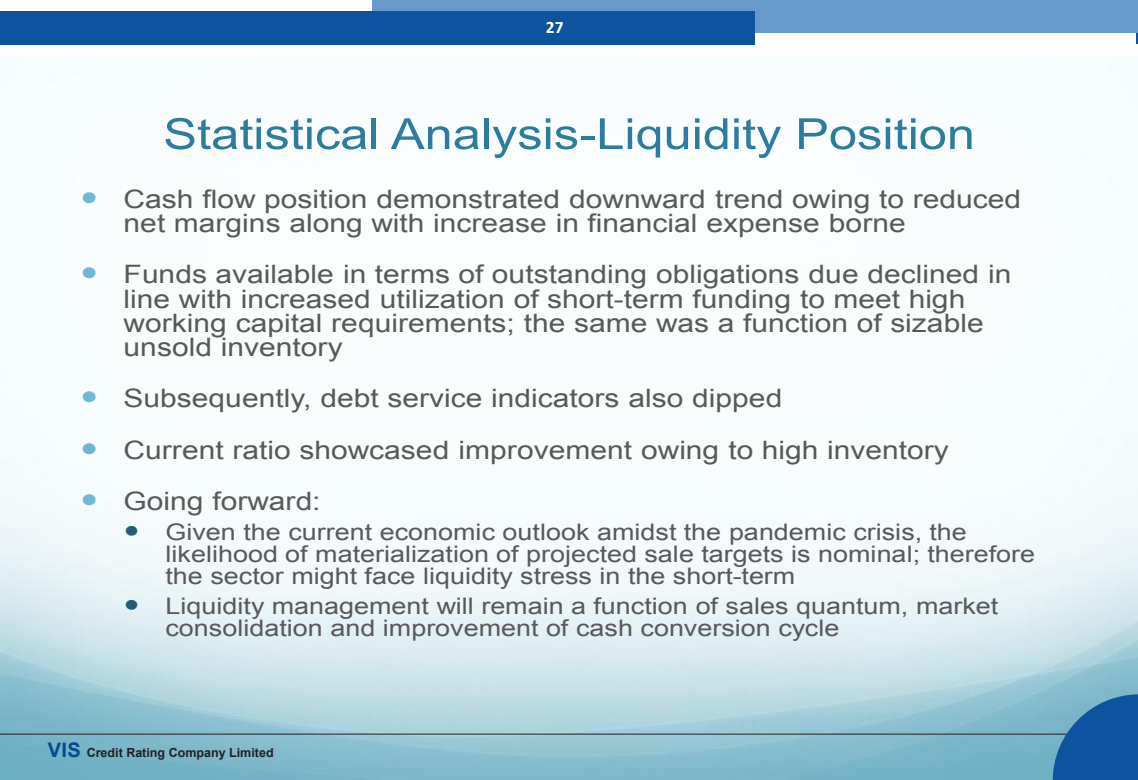
<style>
.page{position:relative;width:1138px;height:780px;background:#fff}
.page>*{position:absolute;margin:0;border:0;box-sizing:border-box;transform-origin:0 0}
.t1{font:42.88px "Arial";color:#2c7c9f;scale:1.18 1}
.t2{font:25.38px/24.4px "Arial";color:#595959;scale:1.18 1}
.t3{font:22.75px/21.9px "Arial";color:#595959;scale:1.18 1}
.t4{font:700 20px "Arial";color:#014b92}
.t5{font:700 17.5px "Calibri";color:#fff}
.t6{font:700 12.5px "Arial";color:#231f20}
</style>
<div class="page">
<img style="left:0;top:433px;width:1137px;height:346px">
<hr style="left:1135px;top:11px;width:2px;height:33px;background:#0c53a0">
<div style="left:372px;top:0;width:765px;height:33px;background:#6799ca"></div>
<div style="left:0;top:12px;width:754px;height:33px;background:#0c53a0"></div>
<hr style="left:0;top:733px;width:1137px;height:1px;background:#231f20">
<svg style="left:1052px;top:694px;width:86px;height:86px;background:#2569a8"></svg>
<svg style="left:83px;top:443px;width:13px;height:11px"></svg>
<svg style="left:83px;top:494px;width:13px;height:11px"></svg>
<svg style="left:126px;top:526px;width:11px;height:10px"></svg>
<svg style="left:126px;top:599px;width:11px;height:10px"></svg>
<p class="t5" style="left:546px;top:16px;width:19px">27</p>
<p class="t1" style="left:163px;top:106px;width:689px">Statistical Analysis-Liquidity Position</p>
<p class="t2" style="left:124px;top:187px;width:762px">Cash flow position demonstrated downward trend owing to reduced net margins along with increase in financial expense borne</p>
<p class="t2" style="left:124px;top:262px;width:754px">Funds available in terms of outstanding obligations due declined in line with increased utilization of short-term funding to meet high working capital requirements; the same was a function of sizable unsold inventory</p>
<p class="t2" style="left:124px;top:373px;width:701px;line-height:51.2px">Subsequently, debt service indicators also dipped<br>Current ratio showcased improvement owing to high inventory<br>Going forward:</p>
<p class="t3" style="left:165px;top:521px;width:738px">Given the current economic outlook amidst the pandemic crisis, the likelihood of materialization of projected sale targets is nominal; therefore the sector might face liquidity stress in the short-term</p>
<p class="t3" style="left:165px;top:595px;width:707px">Liquidity management will remain a function of sales quantum, market consolidation and improvement of cash conversion cycle</p>
<p class="t4" style="left:48px;top:736px;width:35px">VIS</p>
<p class="t6" style="left:87px;top:744px;width:188px">Credit Rating Company Limited</p>
</div>
